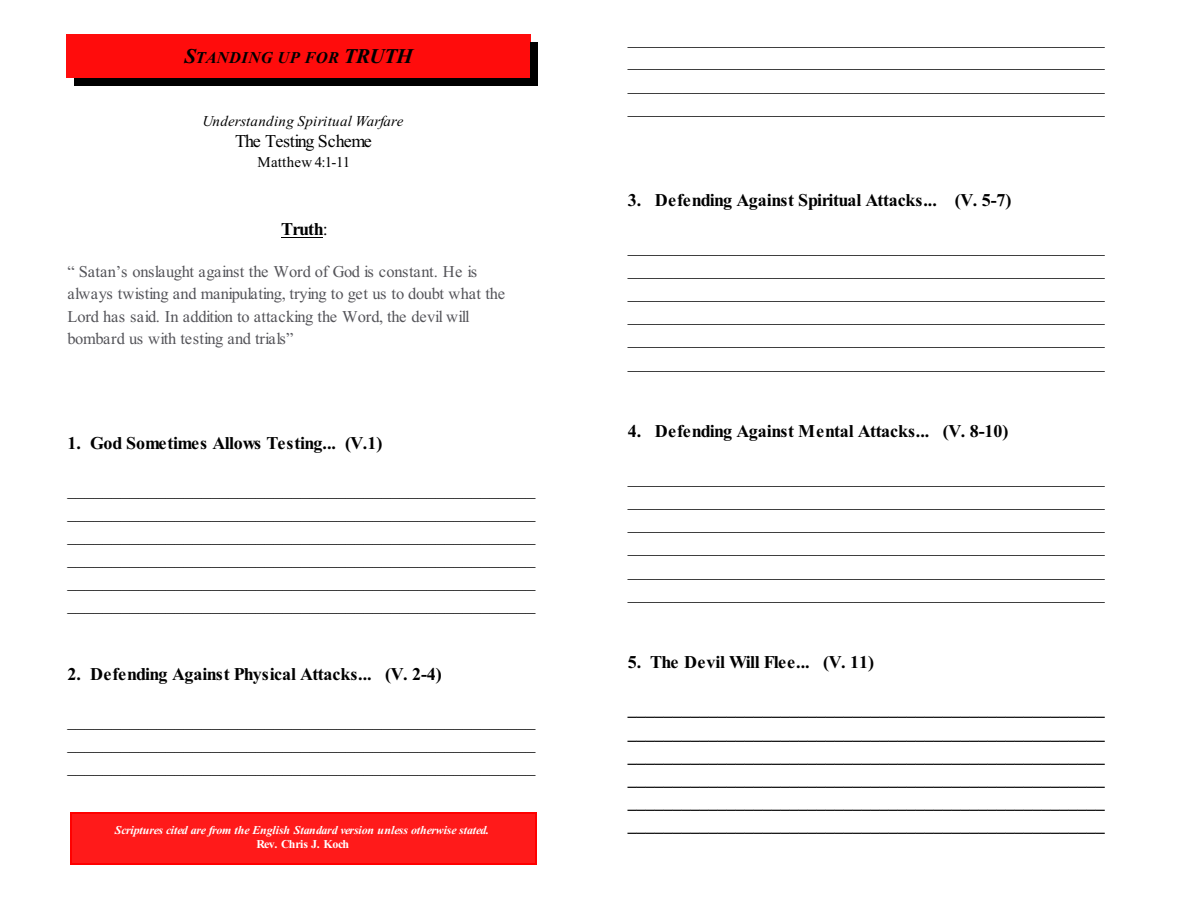
<style>
.page{position:relative;width:1188px;height:918px;background:#fff}
.page>*{position:absolute;margin:0;border:0;box-sizing:border-box;transform-origin:0 0}
.t1{font:18px/23px "Times New Roman";letter-spacing:-.05em;color:#000;text-align:justify}
.t2{font:700 18px/23.1px "Times New Roman";letter-spacing:-.025em;color:#000;text-align:justify}
.t3{font:16.5px/22.5px "Times New Roman";letter-spacing:-.025em;color:#545459}
.t4{font:italic 700 16.5px "Times New Roman";letter-spacing:.025em;color:#000}
.t5{font:italic 15px "Times New Roman";letter-spacing:.025em;color:#000}
.t6{font:15px "Times New Roman";letter-spacing:.015em;color:#000}
.t7{font:italic 700 12px "Times New Roman";letter-spacing:-.015em;color:#fff}
.t8{font:700 12px "Times New Roman";letter-spacing:-.07em;color:#fff}
.s1{font-size:21px}
.s2{font-weight:400}
</style>
<div class="page">
<hr style="left:281px;top:237px;width:42px;height:1px;background:#000">
<div style="left:71px;top:812px;width:466px;height:53px;background:#ff1a1a"></div>
<hr style="left:71px;top:812px;width:1px;height:52px;background:#f00">
<hr style="left:536px;top:812px;width:1px;height:52px;background:#f00">
<hr style="left:71px;top:812px;width:466px;height:2px;background:#f00">
<hr style="left:71px;top:863px;width:466px;height:2px;background:#f00">
<div style="left:66px;top:35px;width:464px;height:43px;background:#ff0c0c"></div>
<div style="left:530px;top:43px;width:8px;height:43px;background:#000"></div>
<div style="left:74px;top:78px;width:464px;height:8px;background:#000"></div>
<p class="t4" style="left:184px;top:52px;width:230px"><span class="s1">S</span>TANDING UP FOR <span class="s1">TRUTH</span></p>
<p class="t5" style="left:202px;top:116px;width:203px">Understanding Spiritual Warfare</p>
<p class="t1" style="left:235px;top:132px;width:138px">The Testing Scheme</p>
<p class="t6" style="left:258px;top:156px;width:94px">Matthew 4:1-11</p>
<p class="t2" style="left:281px;top:219px;width:48px">Truth<span class="s2">:</span></p>
<p class="t3" style="left:68px;top:262px;width:439px">“ Satan’s onslaught against the Word of God is constant. He is always twisting and manipulating, trying to get us to doubt what the Lord has said. In addition to attacking the Word, the devil will bombard us with testing and trials”</p>
<p class="t2" style="left:68px;top:433px;width:316px">1. God Sometimes Allows Testing... (V.1)</p>
<p class="t1" style="left:68px;top:479px;width:469px">____________________________________________________ ____________________________________________________ ____________________________________________________ ____________________________________________________ ____________________________________________________ ____________________________________________________</p>
<p class="t2" style="left:68px;top:664px;width:376px">2. Defending Against Physical Attacks... (V. 2-4)</p>
<p class="t1" style="left:68px;top:710px;width:469px">____________________________________________________ ____________________________________________________ ____________________________________________________</p>
<p class="t1" style="left:628px;top:28px;width:478px">_____________________________________________________ _____________________________________________________ _____________________________________________________ _____________________________________________________</p>
<p class="t2" style="left:628px;top:190px;width:385px">3. Defending Against Spiritual Attacks... (V. 5-7)</p>
<p class="t1" style="left:628px;top:236px;width:478px">_____________________________________________________ _____________________________________________________ _____________________________________________________ _____________________________________________________ _____________________________________________________ _____________________________________________________</p>
<p class="t2" style="left:628px;top:421px;width:382px">4. Defending Against Mental Attacks... (V. 8-10)</p>
<p class="t1" style="left:628px;top:467px;width:478px">_____________________________________________________ _____________________________________________________ _____________________________________________________ _____________________________________________________ _____________________________________________________ _____________________________________________________</p>
<p class="t2" style="left:628px;top:653px;width:248px">5. The Devil Will Flee... (V. 11)</p>
<p class="t2" style="left:628px;top:699px;width:478px">_____________________________________________________ _____________________________________________________ _____________________________________________________ _____________________________________________________ _____________________________________________________</p>
<p class="t7" style="left:115px;top:825px;width:376px">Scriptures cited are from the English Standard version unless otherwise stated.</p>
<p class="t2" style="left:628px;top:815px;width:478px">_____________________________________________________</p>
<p class="t8" style="left:256px;top:840px;width:94px">Rev. Chris J. Koch</p>
</div>
